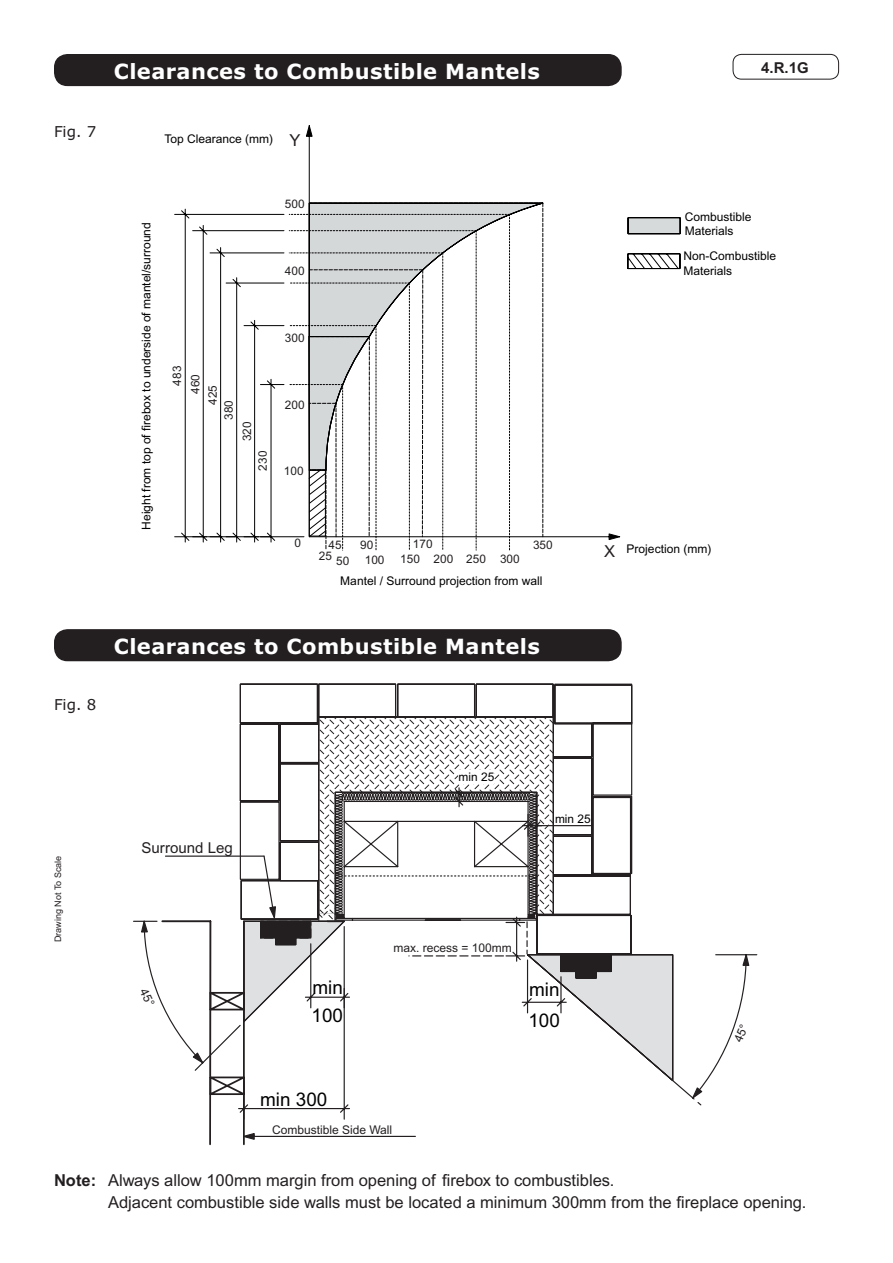
<style>
.page{position:relative;width:893px;height:1263px;background:#fff}
.page>*{position:absolute;margin:0;border:0;box-sizing:border-box;transform-origin:0 0}
.t1{font:700 21px "Verdana";letter-spacing:.02em;color:#fff}
.t2{font:18.9px "Arial";color:#000}
.t3{font:16.5px/22.5px "Arial";color:#231f20}
.t4{font:15px "Arial";color:#231f20}
.t5{font:15px "Verdana";color:#231f20}
.t6{font:700 15px "Arial";color:#231f20}
.t7{font:12px/14.4px "Arial";color:#000001}
.t8{font:12px "Arial";color:#231f20}
.t9{font:11.85px "Arial";color:#000}
.t10{font:11.7px/16.8px "Arial";color:#231f20}
.t11{font:9px "Arial";color:#231f20}
.s1{font-weight:700}
</style>
<div class="page">
<div style="left:733px;top:54px;width:106px;height:26px;border:1px solid #231f20;border-radius:9px"></div>
<div style="left:55px;top:630px;width:566px;height:30px;background:#231f20;border-radius:13px"></div>
<div style="left:54px;top:629px;width:568px;height:32px;border:2px solid #231f20;border-radius:13px"></div>
<div style="left:55px;top:55px;width:566px;height:30px;background:#231f20;border-radius:13px"></div>
<div style="left:54px;top:54px;width:568px;height:32px;border:2px solid #231f20;border-radius:13px"></div>
<hr style="left:243px;top:921px;width:2px;height:223px;background:#231f20">
<hr style="left:209px;top:921px;width:2px;height:223px;background:#231f20">
<svg style="left:244px;top:1120px;width:172px;height:21px"></svg>
<svg style="left:174px;top:125px;width:446px;height:425px"></svg>
<svg style="left:308px;top:217px;width:372px;height:320px"></svg>
<svg style="left:133px;top:684px;width:624px;height:436px"></svg>
<p class="t5" style="left:54px;top:122px;width:44px">Fig. 7</p>
<h1 class="t1" style="left:114px;top:58px;width:428px">Clearances to Combustible Mantels</h1>
<p class="t7" style="left:165px;top:131px;width:110px">Top Clearance (mm)</p>
<h3 class="t3" style="left:289px;top:129px;width:12px">Y</h3>
<p class="t7" style="left:139px;top:530px;width:309px;rotate:-90deg">Height from top of firebox to underside of mantel/surround</p>
<p class="t10" style="left:285px;top:196px;width:21px">500</p>
<p class="t10" style="left:285px;top:262px;width:21px">400</p>
<p class="t10" style="left:169px;top:385px;width:21px;rotate:-90deg">483</p>
<p class="t10" style="left:187px;top:394px;width:21px;rotate:-90deg">460</p>
<p class="t10" style="left:204px;top:405px;width:21px;rotate:-90deg">425</p>
<p class="t10" style="left:220px;top:420px;width:21px;rotate:-90deg">380</p>
<p class="t10" style="left:239px;top:441px;width:21px;rotate:-90deg">320</p>
<p class="t10" style="left:254px;top:471px;width:21px;rotate:-90deg">230</p>
<p class="t10" style="left:285px;top:329px;width:21px">300</p>
<p class="t10" style="left:285px;top:396px;width:21px">200</p>
<p class="t10" style="left:284px;top:463px;width:21px">100</p>
<p class="t10" style="left:294px;top:534px;width:8px">0</p>
<p class="t10" style="left:336px;top:536px;width:15px;text-indent:-8px">45<br>50</p>
<p class="t10" style="left:365px;top:537px;width:21px;line-height:15.5px;text-indent:-5px">90<br>100</p>
<p class="t10" style="left:319px;top:547px;width:15px">25</p>
<p class="t10" style="left:413px;top:535px;width:21px">170</p>
<p class="t10" style="left:400px;top:551px;width:21px">150</p>
<p class="t10" style="left:434px;top:550px;width:88px">200 250 300</p>
<p class="t10" style="left:533px;top:536px;width:21px">350</p>
<p class="t7" style="left:340px;top:573px;width:204px">Mantel / Surround projection from wall</p>
<p class="t5" style="left:54px;top:695px;width:44px">Fig. 8</p>
<h1 class="t1" style="left:114px;top:633px;width:428px">Clearances to Combustible Mantels</h1>
<p class="t6" style="left:761px;top:59px;width:49px">4.R.1G</p>
<p class="t7" style="left:685px;top:209px;width:68px">Combustible<br>Materials</p>
<p class="t7" style="left:683px;top:249px;width:94px">Non-Combustible<br>Materials</p>
<h3 class="t3" style="left:604px;top:540px;width:12px">X</h3>
<p class="t7" style="left:627px;top:542px;width:86px">Projection (mm)</p>
<p class="t11" style="left:53px;top:942px;width:88px;rotate:-90deg">Drawing Not To Scale</p>
<p class="t4" style="left:141px;top:839px;width:93px">Surround Leg</p>
<h2 class="t2" style="left:312px;top:975px;width:32px">min</h2>
<h2 class="t2" style="left:312px;top:1003px;width:33px">100</h2>
<p class="t9" style="left:459px;top:769px;width:37px">min 25</p>
<p class="t9" style="left:555px;top:811px;width:37px">min 25</p>
<p class="t8" style="left:393px;top:940px;width:120px">max. recess = 100mm</p>
<h2 class="t2" style="left:529px;top:977px;width:32px">min</h2>
<h2 class="t2" style="left:528px;top:1008px;width:33px">100</h2>
<h2 class="t2" style="left:260px;top:1086px;width:69px">min 300</h2>
<p class="t8" style="left:272px;top:1123px;width:122px">Combustible Side Wall</p>
<h3 class="t3" style="left:108px;top:1169px;width:700px;text-indent:-54px"><span class="s1">Note:</span> Always allow 100mm margin from opening of firebox to combustibles.<br>Adjacent combustible side walls must be located a minimum 300mm from the fireplace opening.</h3>
</div>
